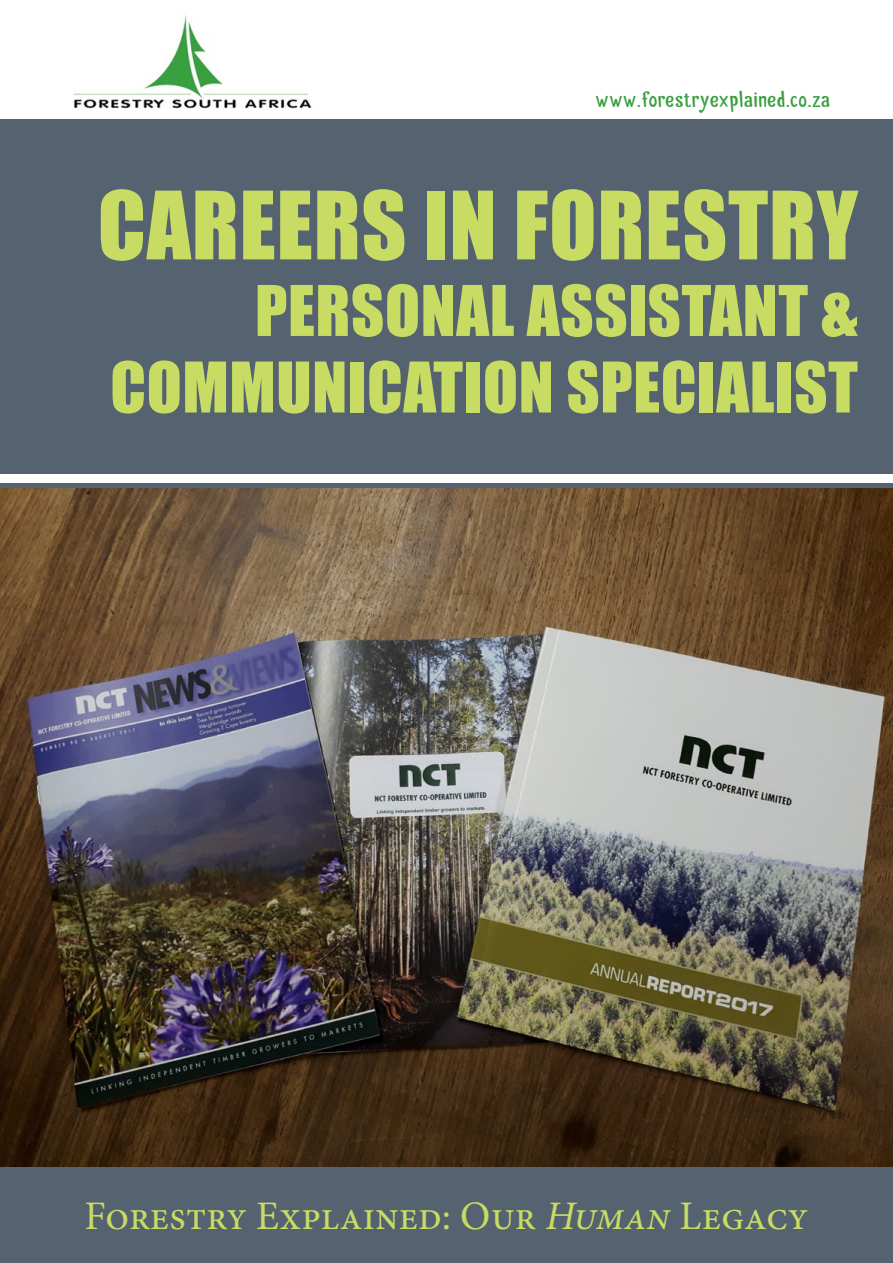
<style>
.page{position:relative;width:893px;height:1263px;background:#fff}
.page>*{position:absolute;margin:0;border:0;box-sizing:border-box;transform-origin:0 0}
.t1{font:87px "Impact";letter-spacing:.01em;color:#c8dc64}
.t2{font:64.5px/76.5px "Impact";letter-spacing:.01em;color:#c8dc64;text-align:right}
.t3{font:40.5px "Minion Pro";color:#c8dc64}
.t4{font:27px "Palitoon";color:#399f40}
.s1{font-style:italic}
</style>
<div class="page">
<div style="left:0;top:119px;width:893px;height:1144px;background:#556270"></div>
<div style="left:0;top:474px;width:893px;height:9px;background:#fff"></div>
<img style="left:73px;top:15px;width:239px;height:94px">
<img style="left:0;top:488px;width:893px;height:678px">
<p class="t4" style="left:595px;top:83px;width:237px">www.forestryexplained.co.za</p>
<h1 class="t1" style="left:98px;top:158px;width:762px">CAREERS IN FORESTRY</h1>
<p class="t2" style="left:110px;top:271px;width:749px">PERSONAL ASSISTANT &amp;<br>COMMUNICATION SPECIALIST</p>
<p class="t3" style="left:84px;top:1188px;width:726px">Forestry Explained: Our <span class="s1">Human</span> Legacy</p>
</div>
